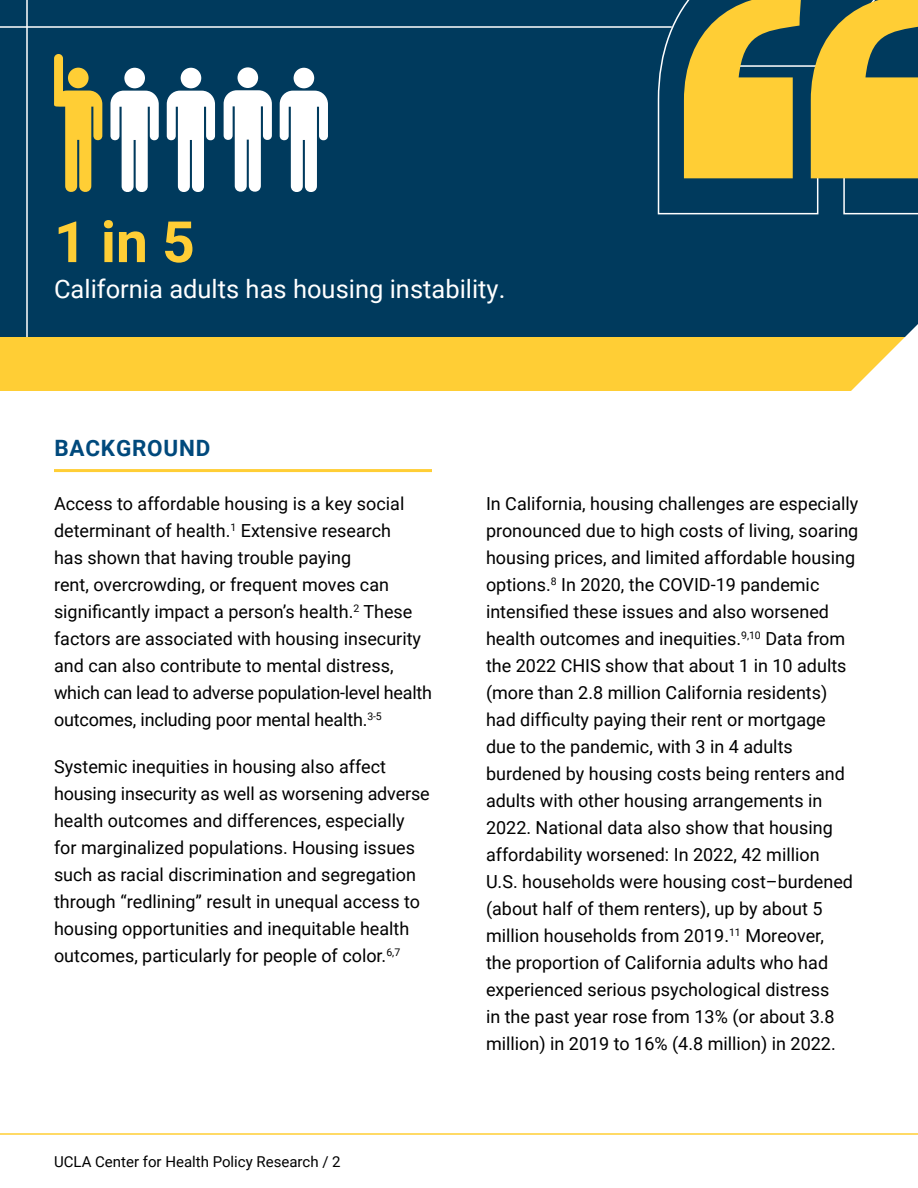
<style>
.page{position:relative;width:918px;height:1188px;background:#fff}
.page>*{position:absolute;margin:0;border:0;box-sizing:border-box;transform-origin:0 0}
.PGS_-_Quote_17_24_reg{font:700 57px "Roboto";color:#ffce35}
.PGS_-_Quote_17_24_reg-2{font:25.5px "Roboto";color:#fff}
.PGS_-_Section___Rule_15_20_bold{font:700 22.5px "Roboto";letter-spacing:.035em;color:#00497c}
.PGS_-_Body_12_18_reg{font:18px/27px "Roboto";color:#000}
.t1{font:15px "Roboto";color:#000}
</style>
<div class="page">
<div style="left:0;top:0;width:918px;height:338px;background:#003a5d"></div>
<hr style="left:0;top:26px;width:672px;height:2px;background:#fff">
<hr style="left:26px;top:0;width:2px;height:338px;background:#fff">
<div style="left:0;top:338px;width:918px;height:54px;background:#ffce35"></div>
<svg style="left:837px;top:324px;width:81px;height:68px"></svg>
<svg style="left:657px;top:5px;width:261px;height:210px"></svg>
<svg style="left:684px;top:0;width:234px;height:178px"></svg>
<hr style="left:0;top:1133px;width:918px;height:2px;background:#ffce35">
<hr style="left:54px;top:469px;width:378px;height:3px;background:#ffce35">
<div style="left:238px;top:67px;width:20px;height:21px;background:#fff;border-radius:50%"></div>
<svg style="left:224px;top:90px;width:48px;height:102px"></svg>
<svg style="left:54px;top:54px;width:48px;height:138px"></svg>
<div style="left:294px;top:68px;width:20px;height:20px;background:#fff;border-radius:50%"></div>
<svg style="left:280px;top:91px;width:48px;height:101px"></svg>
<div style="left:181px;top:68px;width:20px;height:20px;background:#fff;border-radius:50%"></div>
<svg style="left:167px;top:91px;width:48px;height:101px"></svg>
<div style="left:124px;top:68px;width:21px;height:20px;background:#fff;border-radius:50%"></div>
<svg style="left:110px;top:91px;width:49px;height:101px"></svg>
<h1 class="PGS_-_Quote_17_24_reg" style="left:54px;top:202px;width:142px">1 in 5</h1>
<h1 class="PGS_-_Quote_17_24_reg-2" style="left:54px;top:271px;width:453px">California adults has housing instability.</h1>
<h2 class="PGS_-_Section___Rule_15_20_bold" style="left:54px;top:432px;width:158px">BACKGROUND</h2>
<p class="PGS_-_Body_12_18_reg" style="left:54px;top:489px;width:380px">Access to affordable housing is a key social determinant of health.<sup>1</sup> Extensive research<br>has shown that having trouble paying<br>rent, overcrowding, or frequent moves can significantly impact a person’s health.<sup>2</sup> These factors are associated with housing insecurity and can also contribute to mental distress, which can lead to adverse population-level health outcomes, including poor mental health.<sup>3-5</sup></p>
<p class="PGS_-_Body_12_18_reg" style="left:54px;top:752px;width:377px">Systemic inequities in housing also affect housing insecurity as well as worsening adverse health outcomes and differences, especially for marginalized populations. Housing issues such as racial discrimination and segregation through “redlining” result in unequal access to housing opportunities and inequitable health outcomes, particularly for people of color.<sup>6,7</sup></p>
<p class="t1" style="left:54px;top:1152px;width:288px">UCLA Center for Health Policy Research / 2</p>
<p class="PGS_-_Body_12_18_reg" style="left:486px;top:489px;width:374px">In California, housing challenges are especially pronounced due to high costs of living, soaring housing prices, and limited affordable housing options.<sup>8</sup> In 2020, the COVID-19 pandemic intensified these issues and also worsened health outcomes and inequities.<sup>9,10</sup> Data from the 2022 CHIS show that about 1 in 10 adults (more than 2.8 million California residents) had difficulty paying their rent or mortgage due to the pandemic, with 3 in 4 adults burdened by housing costs being renters and adults with other housing arrangements in 2022. National data also show that housing affordability worsened: In 2022, 42 million<br>U.S. households were housing cost–burdened (about half of them renters), up by about 5 million households from 2019.<sup>11</sup> Moreover,<br>the proportion of California adults who had experienced serious psychological distress<br>in the past year rose from 13% (or about 3.8 million) in 2019 to 16% (4.8 million) in 2022.</p>
</div>
